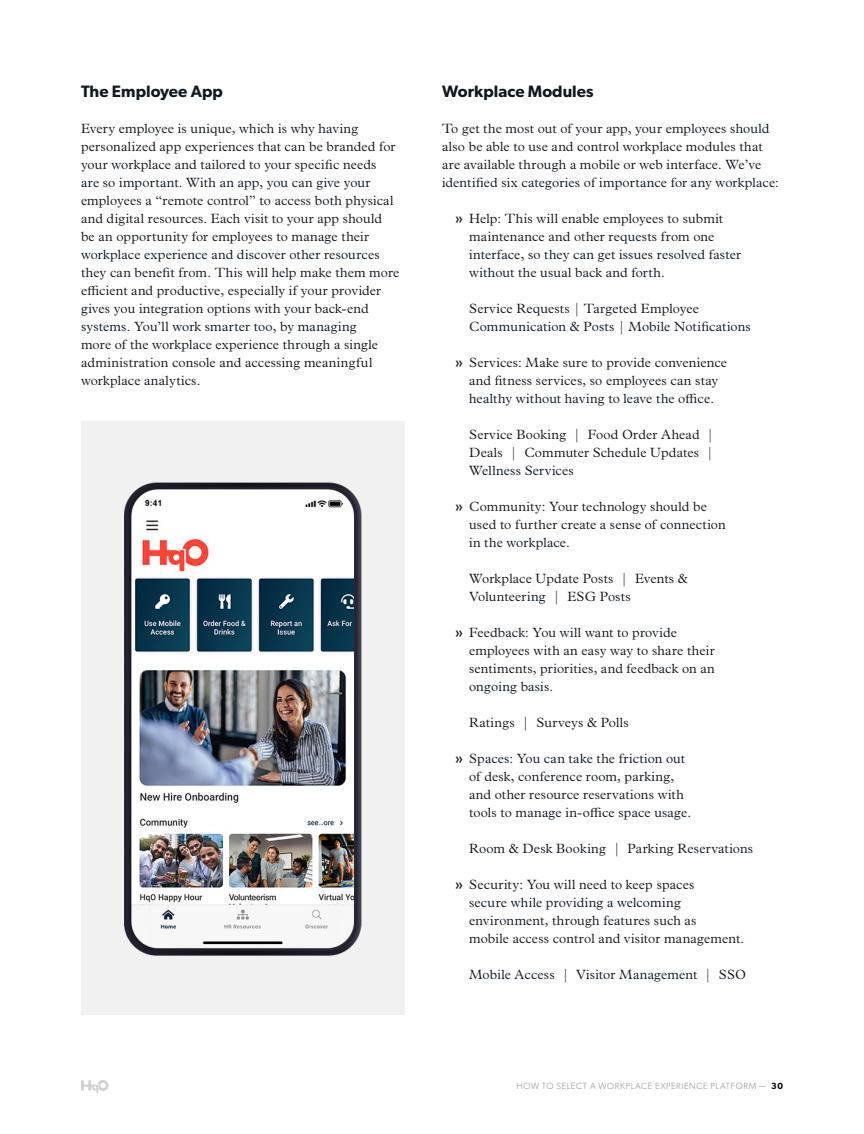
<style>
.page{position:relative;width:864px;height:1134px;background:#fff}
.page>*{position:absolute;margin:0;border:0;box-sizing:border-box;transform-origin:0 0}
.t1{font:600 16.5px "Gibson";letter-spacing:.005em;color:#10181f}
.t2{font:300 13.5px/18px "Plantin MT Pro";letter-spacing:.01em;color:#101820}
.t3{font:300 13.5px/18px "Plantin MT Pro";letter-spacing:.01em;color:#10181f}
.t4{font:300 9px "Gibson";letter-spacing:.07em;color:#8c8c8c}
.s1{font-weight:700}
.s2{font-weight:600;color:#000}
</style>
<div class="page">
<svg style="left:81px;top:1080px;width:28px;height:13px"></svg>
<img style="left:81px;top:421px;width:324px;height:594px">
<p class="t1" style="left:81px;top:82px;width:143px">The Employee App</p>
<p class="t3" style="left:81px;top:120px;width:320px">Every employee is unique, which is why having personalized app experiences that can be branded for your workplace and tailored to your specific needs<br>are so important. With an app, you can give your employees a “remote control” to access both physical and digital resources. Each visit to your app should<br>be an opportunity for employees to manage their workplace experience and discover other resources they can benefit from. This will help make them more efficient and productive, especially if your provider gives you integration options with your back-end systems. You’ll work smarter too, by managing<br>more of the workplace experience through a single administration console and accessing meaningful workplace analytics.</p>
<p class="t1" style="left:442px;top:82px;width:153px">Workplace Modules</p>
<p class="t3" style="left:442px;top:120px;width:338px">To get the most out of your app, your employees should also be able to use and control workplace modules that are available through a mobile or web interface. We’ve identified six categories of importance for any workplace:</p>
<p class="t2" style="left:469px;top:210px;width:273px;text-indent:-14px"><span class="s1">»</span> Help: This will enable employees to submit maintenance and other requests from one interface, so they can get issues resolved faster without the usual back and forth.</p>
<p class="t2" style="left:469px;top:300px;width:283px">Service Requests | Targeted Employee<br>Communication &amp; Posts | Mobile Notifications</p>
<p class="t2" style="left:456px;top:354px;width:273px;text-align:center"><span class="s1">»</span> Services: Make sure to provide convenience and fitness services, so employees can stay healthy without having to leave the office.</p>
<p class="t2" style="left:469px;top:426px;width:246px;text-align:justify">Service Booking | Food Order Ahead | Deals | Commuter Schedule Updates | Wellness Services</p>
<p class="t2" style="left:469px;top:498px;width:258px;text-indent:-14px"><span class="s1">»</span> Community: Your technology should be used to further create a sense of connection in the workplace.</p>
<p class="t2" style="left:469px;top:570px;width:220px">Workplace Update Posts | Events &amp;<br>Volunteering | ESG Posts</p>
<p class="t2" style="left:469px;top:624px;width:247px;text-indent:-14px"><span class="s1">»</span> Feedback: You will want to provide employees with an easy way to share their sentiments, priorities, and feedback on an ongoing basis.</p>
<p class="t2" style="left:469px;top:714px;width:161px">Ratings | Surveys &amp; Polls</p>
<p class="t2" style="left:469px;top:750px;width:224px;text-indent:-14px"><span class="s1">»</span> Spaces: You can take the friction out of desk, conference room, parking, and other resource reservations with tools to manage in-office space usage.</p>
<p class="t2" style="left:469px;top:839px;width:286px">Room &amp; Desk Booking | Parking Reservations</p>
<p class="t2" style="left:469px;top:875px;width:277px;text-indent:-14px"><span class="s1">»</span> Security: You will need to keep spaces<br>secure while providing a welcoming environment, through features such as<br>mobile access control and visitor management.</p>
<p class="t2" style="left:469px;top:965px;width:279px">Mobile Access | Visitor Management | SSO</p>
<p class="t4" style="left:516px;top:1081px;width:268px">HOW TO SELECT A WORKPLACE EXPERIENCE PLATFORM — <span class="s2">30</span></p>
</div>
